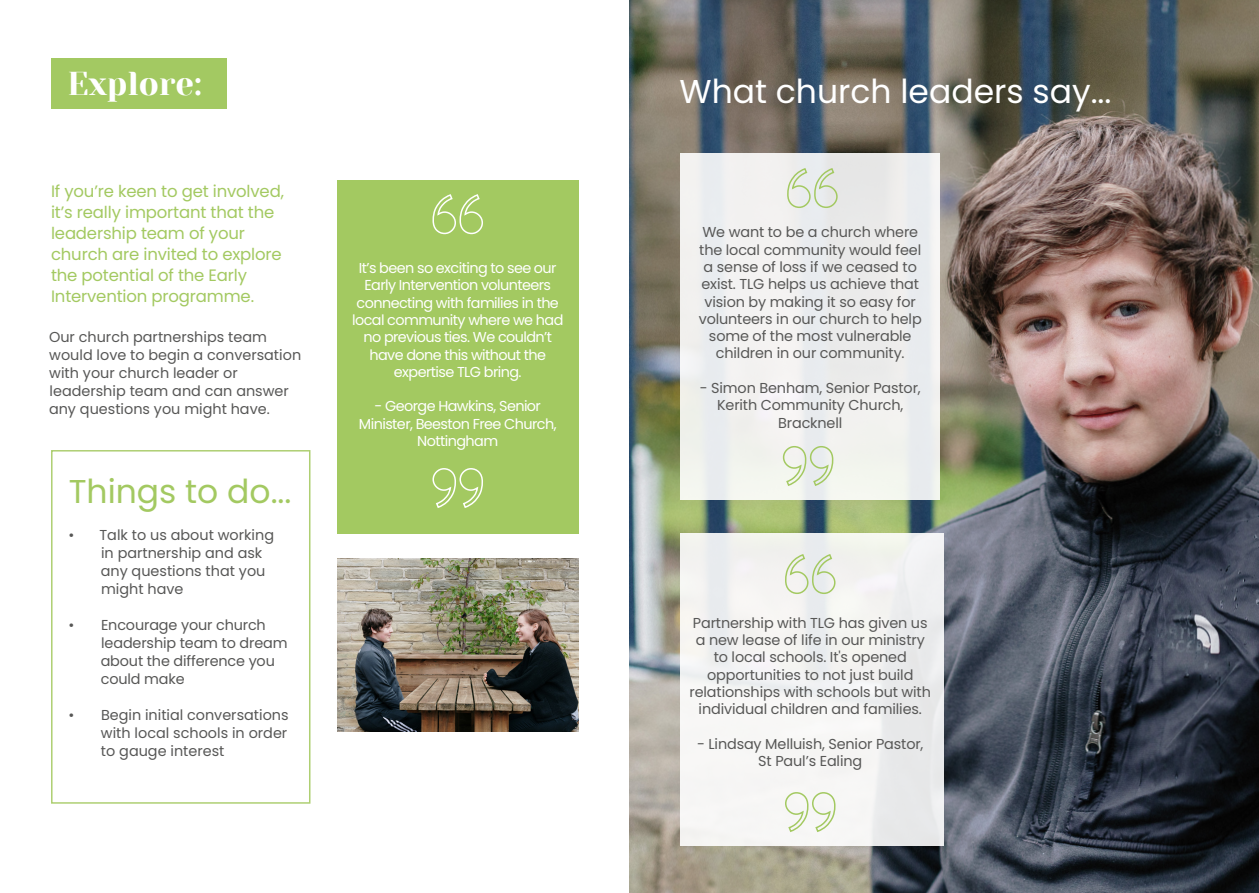
<style>
.page{position:relative;width:1259px;height:893px;background:#fff}
.page>*{position:absolute;margin:0;border:0;box-sizing:border-box;transform-origin:0 0}
.t1{font:33px "Poppins";color:#fff}
.t2{font:33px "Poppins";color:#a3c961}
.t3{font:33px "Yeseva One";color:#fff}
.t4{font:16.5px/20.9px "Poppins";letter-spacing:-.01em;color:#a3c961}
.t5{font:14.4px/17.2px "Poppins";letter-spacing:-.01em;color:#575756;text-align:center}
.t6{font:14.4px/17.2px "Poppins";letter-spacing:-.04em;color:#fff;text-align:center}
</style>
<div class="page">
<img style="left:629px;top:0;width:630px;height:893px">
<div style="left:51px;top:450px;width:259px;height:354px;border:2px solid #aecf72"></div>
<div style="left:680px;top:153px;width:260px;height:347px;background:#efefef"></div>
<div style="left:680px;top:534px;width:264px;height:312px;background:linear-gradient(to right,#f7f7f5,#ededed)"></div>
<div style="left:337px;top:180px;width:241px;height:354px;background:#a3c961"></div>
<svg style="left:787px;top:167px;width:51px;height:42px"></svg>
<svg style="left:782px;top:446px;width:52px;height:40px"></svg>
<svg style="left:784px;top:553px;width:52px;height:42px"></svg>
<svg style="left:784px;top:791px;width:52px;height:42px"></svg>
<svg style="left:432px;top:194px;width:51px;height:41px"></svg>
<svg style="left:432px;top:468px;width:51px;height:40px"></svg>
<img style="left:337px;top:558px;width:241px;height:173px">
<div style="left:51px;top:58px;width:176px;height:51px;background:#a3c962"></div>
<h1 class="t3" style="left:67px;top:64px;width:136px">Explore:</h1>
<p class="t4" style="left:51px;top:181px;width:234px">If you’re keen to get involved, it’s really important that the leadership team of your church are invited to explore the potential of the Early<br>Intervention programme.</p>
<p class="t5" style="left:49px;top:328px;width:254px;line-height:18px;text-align:left">Our church partnerships team would love to begin a conversation with your church leader or leadership team and can answer any questions you might have.</p>
<h1 class="t2" style="left:69px;top:472px;width:224px">Things to do...</h1>
<p class="t5" style="left:101px;top:526px;width:175px;line-height:18px;text-align:left;text-indent:-32px">• Talk to us about working in partnership and ask any questions that you might have</p>
<p class="t5" style="left:101px;top:616px;width:188px;line-height:18px;text-align:left;text-indent:-32px">• Encourage your church leadership team to dream about the difference you could make</p>
<p class="t5" style="left:101px;top:706px;width:189px;line-height:18px;text-align:justify;text-indent:-32px">• Begin initial conversations with local schools in order to gauge interest</p>
<p class="t6" style="left:352px;top:260px;width:213px">It’s been so exciting to see our<br>Early Intervention volunteers connecting with families in the local community where we had no previous ties. We couldn’t have done this without the expertise TLG bring.</p>
<p class="t6" style="left:359px;top:398px;width:199px">- George Hawkins, Senior<br>Minister, Beeston Free Church,<br>Nottingham</p>
<h1 class="t1" style="left:679px;top:73px;width:433px">What church leaders say...</h1>
<p class="t5" style="left:699px;top:224px;width:224px">We want to be a church where the local community would feel a sense of loss if we ceased to exist. TLG helps us achieve that vision by making it so easy for volunteers in our church to help some of the most vulnerable children in our community.</p>
<p class="t5" style="left:700px;top:379px;width:222px">- Simon Benham, Senior Pastor,<br>Kerith Community Church,<br>Bracknell</p>
<p class="t5" style="left:689px;top:614px;width:243px">Partnership with TLG has given us a new lease of life in our ministry to local schools. It's opened opportunities to not just build relationships with schools but with individual children and families.</p>
<p class="t5" style="left:697px;top:735px;width:228px">- Lindsay Melluish, Senior Pastor,<br>St Paul’s Ealing</p>
</div>
